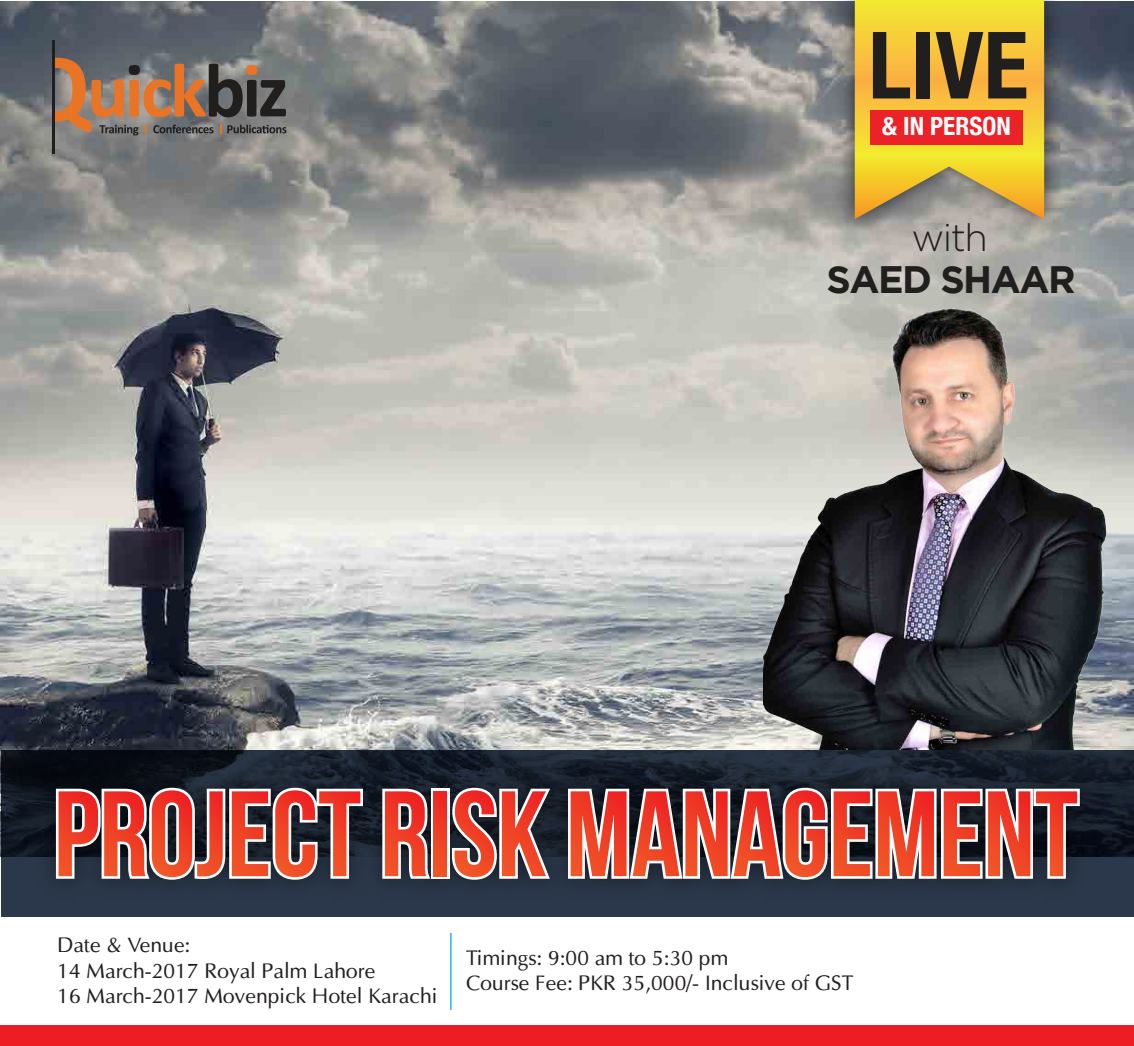
<style>
.page{position:relative;width:1134px;height:1046px;background:#fff}
.page>*{position:absolute;margin:0;border:0;box-sizing:border-box;transform-origin:0 0}
.t1{font:700 38.15px "Gotham";letter-spacing:-.04em;color:#211e1e}
.t2{font:300 38.15px "Gotham";color:#211e1e}
.t3{font:700 condensed 25.2px "Helvetica Neue";color:#fff}
.t4{font:21px/25.2px "Optima";color:#231f20}
</style>
<div class="page">
<img style="left:0;top:2px;width:1133px;height:854px">
<svg style="left:2px;top:750px;width:1132px;height:167px;background:#202a3a"></svg>
<img style="left:828px;top:0;width:242px;height:245px">
<svg style="left:855px;top:0;width:189px;height:219px;background:#c3a63b"></svg>
<div style="left:870px;top:110px;width:153px;height:34px;background:#eb2328"></div>
<svg style="left:55px;top:58px;width:231px;height:77px;background:#876e5d"></svg>
<hr style="left:53px;top:40px;width:2px;height:114px;background:#211e1e">
<img style="left:753px;top:303px;width:364px;height:446px">
<img style="left:30px;top:761px;width:1076px;height:145px">
<svg style="left:431px;top:788px;width:19px;height:90px"></svg>
<svg style="left:56px;top:787px;width:307px;height:92px;background:#ae5b53"></svg>
<svg style="left:382px;top:788px;width:48px;height:90px"></svg>
<svg style="left:434px;top:791px;width:13px;height:85px"></svg>
<svg style="left:452px;top:787px;width:98px;height:92px;background:#ae5c53"></svg>
<svg style="left:568px;top:787px;width:512px;height:92px"></svg>
<div style="left:0;top:1024px;width:1134px;height:21px;background:#ee1d23"></div>
<hr style="left:450px;top:932px;width:2px;height:77px;background:#00aeef">
<p class="t3" style="left:882px;top:111px;width:130px">&amp; IN PERSON</p>
<h1 class="t2" style="left:911px;top:213px;width:78px">with</h1>
<h1 class="t1" style="left:826px;top:257px;width:251px">SAED SHAAR</h1>
<p class="t4" style="left:57px;top:932px;width:382px">Date &amp; Venue:<br>14 March-2017 Royal Palm Lahore<br>16 March-2017 Movenpick Hotel Karachi</p>
<p class="t4" style="left:466px;top:945px;width:389px">Timings: 9:00 am to 5:30 pm<br>Course Fee: PKR 35,000/- Inclusive of GST</p>
</div>
